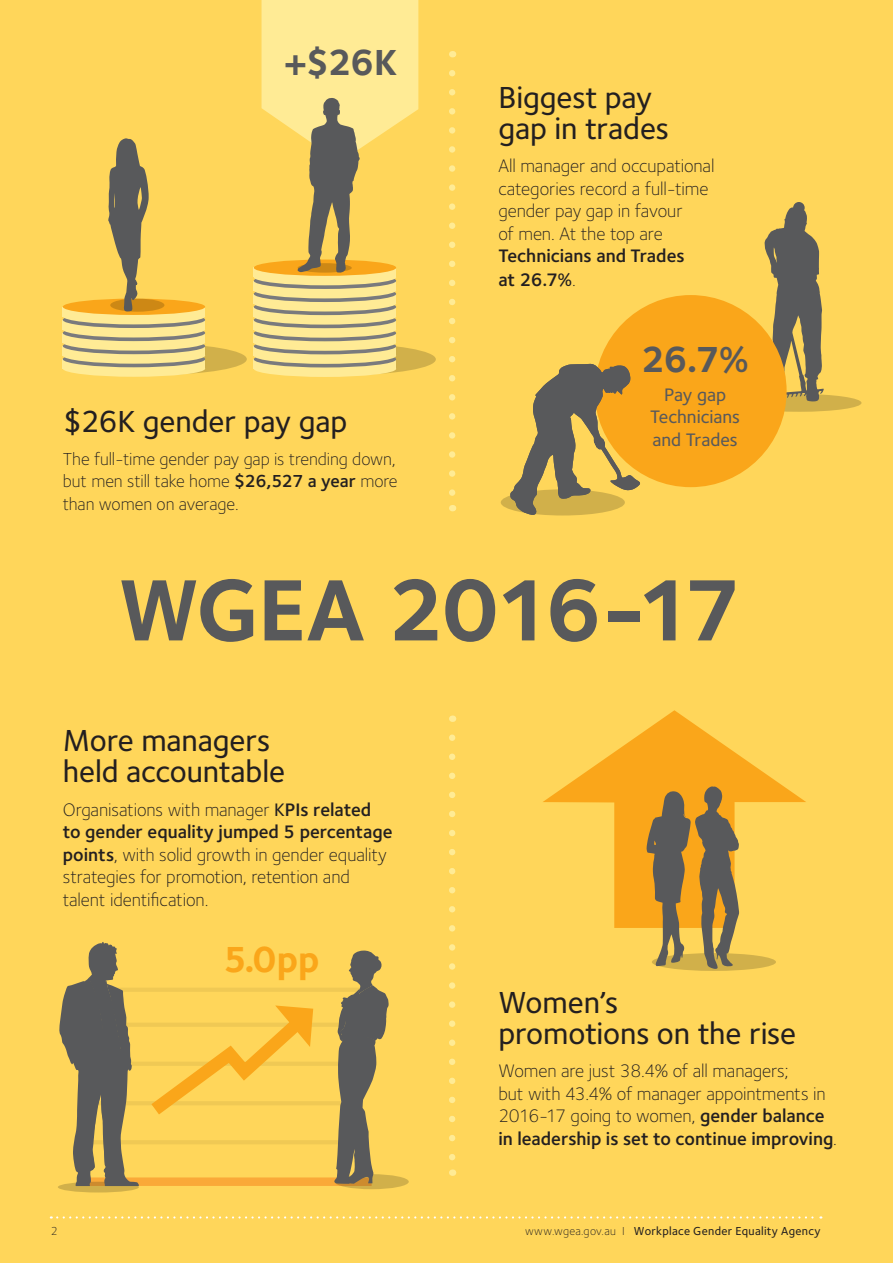
<style>
.page{position:relative;width:893px;height:1263px;background:#ffd65a}
.page>*{position:absolute;margin:0;border:0;box-sizing:border-box;transform-origin:0 0}
.H2_Intro_Page_Headin{font:700 90px "Foundry Sterling";letter-spacing:-.04em;color:#58595b}
.H2_Intro_Page_Headin-2{font:700 37.5px "Foundry Sterling";color:#58595b}
.H2_Intro_Page_Headin-3{font:700 37.5px "Foundry Sterling";color:#faa61a}
.P_Body_Copy_-_legit{font:500 31.5px/31.5px "Foundry Sterling";letter-spacing:-.005em;color:#231f20}
.P_Body_Copy_-_legit-2{font:300 18.75px/22.5px "Foundry Sterling";letter-spacing:-.01em;color:#231f20}
.P_Body_Copy_-_legit-3{font:500 18.75px/22.5px "Foundry Sterling";letter-spacing:-.005em;color:#58595b;text-align:center}
.P_Body_Copy_-_legit-4{font:300 18px/22.5px "Foundry Sterling";letter-spacing:-.005em;color:#231f20;text-align:justify}
.P_Body_Copy_-_legit-5{font:500 12px "Foundry Sterling";letter-spacing:.025em;color:#231f20}
.P_Body_Copy_-_legit-6{font:300 12px "Foundry Sterling";color:#231f20}
.s1{font-weight:600}
.s2{font-weight:500}
.s3{font-weight:300}
</style>
<div class="page">
<div style="left:737px;top:394px;width:124px;height:18px;background:#d1b04a;border-radius:50%"></div>
<svg style="left:51px;top:1216px;width:770px;height:2px"></svg>
<svg style="left:449px;top:73px;width:6px;height:423px"></svg>
<svg style="left:449px;top:738px;width:6px;height:423px"></svg>
<svg style="left:501px;top:489px;width:124px;height:26px"></svg>
<div style="left:66px;top:343px;width:181px;height:32px;background:#d1b04a;border-radius:50%"></div>
<div style="left:255px;top:344px;width:181px;height:31px;background:#d1b04a;border-radius:50%"></div>
<div style="left:254px;top:361px;width:142px;height:16px;background:#ffeb95;border-radius:50%"></div>
<svg style="left:254px;top:360px;width:142px;height:8px"></svg>
<div style="left:254px;top:351px;width:142px;height:16px;background:#797a7d;border-radius:50%"></div>
<div style="left:254px;top:348px;width:142px;height:16px;background:#ffeb95;border-radius:50%"></div>
<svg style="left:254px;top:347px;width:142px;height:8px"></svg>
<div style="left:254px;top:338px;width:142px;height:16px;background:#797a7d;border-radius:50%"></div>
<div style="left:254px;top:334px;width:142px;height:17px;background:#ffeb95;border-radius:50%"></div>
<svg style="left:254px;top:334px;width:142px;height:8px"></svg>
<div style="left:254px;top:325px;width:142px;height:16px;background:#797a7d;border-radius:50%"></div>
<div style="left:254px;top:321px;width:142px;height:17px;background:#ffeb95;border-radius:50%"></div>
<svg style="left:254px;top:321px;width:142px;height:8px"></svg>
<div style="left:254px;top:312px;width:142px;height:16px;background:#797a7d;border-radius:50%"></div>
<div style="left:254px;top:308px;width:142px;height:17px;background:#ffeb95;border-radius:50%"></div>
<svg style="left:254px;top:308px;width:142px;height:8px"></svg>
<svg style="left:254px;top:299px;width:142px;height:16px"></svg>
<div style="left:254px;top:295px;width:142px;height:16px;background:#ffeb95;border-radius:50%"></div>
<svg style="left:254px;top:295px;width:142px;height:7px"></svg>
<svg style="left:254px;top:286px;width:142px;height:16px"></svg>
<div style="left:254px;top:282px;width:142px;height:16px;background:#ffeb95;border-radius:50%"></div>
<div style="left:254px;top:281px;width:142px;height:9px;background:#ffeb95"></div>
<svg style="left:254px;top:273px;width:142px;height:16px"></svg>
<div style="left:254px;top:269px;width:142px;height:16px;background:#ffeb95;border-radius:50%"></div>
<div style="left:254px;top:268px;width:142px;height:9px;background:#ffeb95"></div>
<svg style="left:254px;top:260px;width:142px;height:16px"></svg>
<div style="left:63px;top:360px;width:142px;height:17px;background:#ffeb95;border-radius:50%"></div>
<svg style="left:63px;top:360px;width:142px;height:8px"></svg>
<div style="left:63px;top:351px;width:142px;height:16px;background:#797a7d;border-radius:50%"></div>
<div style="left:63px;top:347px;width:142px;height:17px;background:#ffeb95;border-radius:50%"></div>
<svg style="left:63px;top:347px;width:142px;height:8px"></svg>
<div style="left:63px;top:338px;width:142px;height:16px;background:#797a7d;border-radius:50%"></div>
<div style="left:63px;top:334px;width:142px;height:17px;background:#ffeb95;border-radius:50%"></div>
<svg style="left:63px;top:334px;width:142px;height:8px"></svg>
<svg style="left:63px;top:325px;width:142px;height:16px"></svg>
<div style="left:63px;top:321px;width:142px;height:16px;background:#ffeb95;border-radius:50%"></div>
<svg style="left:63px;top:321px;width:142px;height:7px"></svg>
<svg style="left:63px;top:312px;width:142px;height:16px"></svg>
<div style="left:63px;top:308px;width:142px;height:16px;background:#ffeb95;border-radius:50%"></div>
<div style="left:63px;top:307px;width:142px;height:9px;background:#ffeb95"></div>
<div style="left:63px;top:299px;width:142px;height:16px;background:#faa61a;border-radius:50%"></div>
<div style="left:110px;top:299px;width:54px;height:13px;background:#cd8815;border-radius:50%"></div>
<svg style="left:108px;top:138px;width:41px;height:174px"></svg>
<div style="left:793px;top:202px;width:12px;height:12px;background:#58595b;border-radius:50%"></div>
<svg style="left:765px;top:207px;width:59px;height:194px"></svg>
<div style="left:595px;top:295px;width:192px;height:192px;background:#faa61a;border-radius:50%"></div>
<svg style="left:262px;top:0;width:156px;height:273px"></svg>
<svg style="left:510px;top:364px;width:130px;height:151px"></svg>
<svg style="left:543px;top:710px;width:263px;height:218px"></svg>
<div style="left:652px;top:953px;width:124px;height:18px;background:#d1b04a;border-radius:50%"></div>
<div style="left:334px;top:1174px;width:75px;height:15px;background:#d1b04a;border-radius:50%"></div>
<div style="left:58px;top:1182px;width:81px;height:10px;background:#d1b04a;border-radius:50%"></div>
<svg style="left:647px;top:786px;width:92px;height:183px;background:#a28245"></svg>
<svg style="left:313px;top:1177px;width:59px;height:9px"></svg>
<hr style="left:81px;top:1140px;width:280px;height:4px;background:#f0c954">
<hr style="left:81px;top:1062px;width:280px;height:4px;background:#f0c954">
<hr style="left:81px;top:1101px;width:280px;height:4px;background:#f0c954">
<div style="left:81px;top:1022px;width:280px;height:5px;background:#f0c954"></div>
<div style="left:81px;top:987px;width:280px;height:5px;background:#f0c954"></div>
<svg style="left:334px;top:950px;width:55px;height:234px"></svg>
<svg style="left:59px;top:942px;width:254px;height:244px"></svg>
<h1 class="H2_Intro_Page_Headin-2" style="left:283px;top:40px;width:115px">+$26K</h1>
<p class="P_Body_Copy_-_legit" style="left:63px;top:406px;width:286px">$26K gender pay gap</p>
<p class="P_Body_Copy_-_legit-4" style="left:63px;top:447px;width:336px">The full-time gender pay gap is trending down, but men still take home <span class="s1">$26,527 a year</span> more than women on average.</p>
<p class="P_Body_Copy_-_legit" style="left:498px;top:82px;width:172px">Biggest pay gap in trades</p>
<p class="P_Body_Copy_-_legit-2" style="left:498px;top:155px;width:218px">All manager and occupational categories record a full-time gender pay gap in favour<br>of men. At the top are<br><span class="s1">Technicians and Trades<br>at 26.7%</span>.</p>
<h1 class="H2_Intro_Page_Headin-2" style="left:641px;top:337px;width:110px">26.7%</h1>
<p class="P_Body_Copy_-_legit-3" style="left:650px;top:384px;width:91px">Pay gap<br>Technicians and Trades</p>
<h1 class="H2_Intro_Page_Headin" style="left:118px;top:556px;width:625px">WGEA 2016-17</h1>
<p class="P_Body_Copy_-_legit" style="left:63px;top:725px;width:224px">More managers held accountable</p>
<p class="P_Body_Copy_-_legit-2" style="left:63px;top:798px;width:331px">Organisations with manager <span class="s2">K</span><span class="s1">PIs related to gender equality jumped 5 percentage points</span>, with solid growth in gender equality strategies for promotion, retention and talent identification.</p>
<h1 class="H2_Intro_Page_Headin-3" style="left:223px;top:936px;width:98px">5.0pp</h1>
<p class="P_Body_Copy_-_legit" style="left:498px;top:987px;width:299px">Women’s<br>promotions on the rise</p>
<p class="P_Body_Copy_-_legit-2" style="left:498px;top:1060px;width:340px">Women are just 38.4% of all managers;<br>but with 43.4% of manager appointments in 2016-17 going to women, <span class="s1">gender balance in leadership is set to continue improving</span>.</p>
<p class="P_Body_Copy_-_legit-6" style="left:51px;top:1224px;width:8px">2</p>
<p class="P_Body_Copy_-_legit-5" style="left:525px;top:1224px;width:297px"><span class="s3">www.wgea.gov.au I</span> Workplace Gender Equality Agency</p>
</div>
